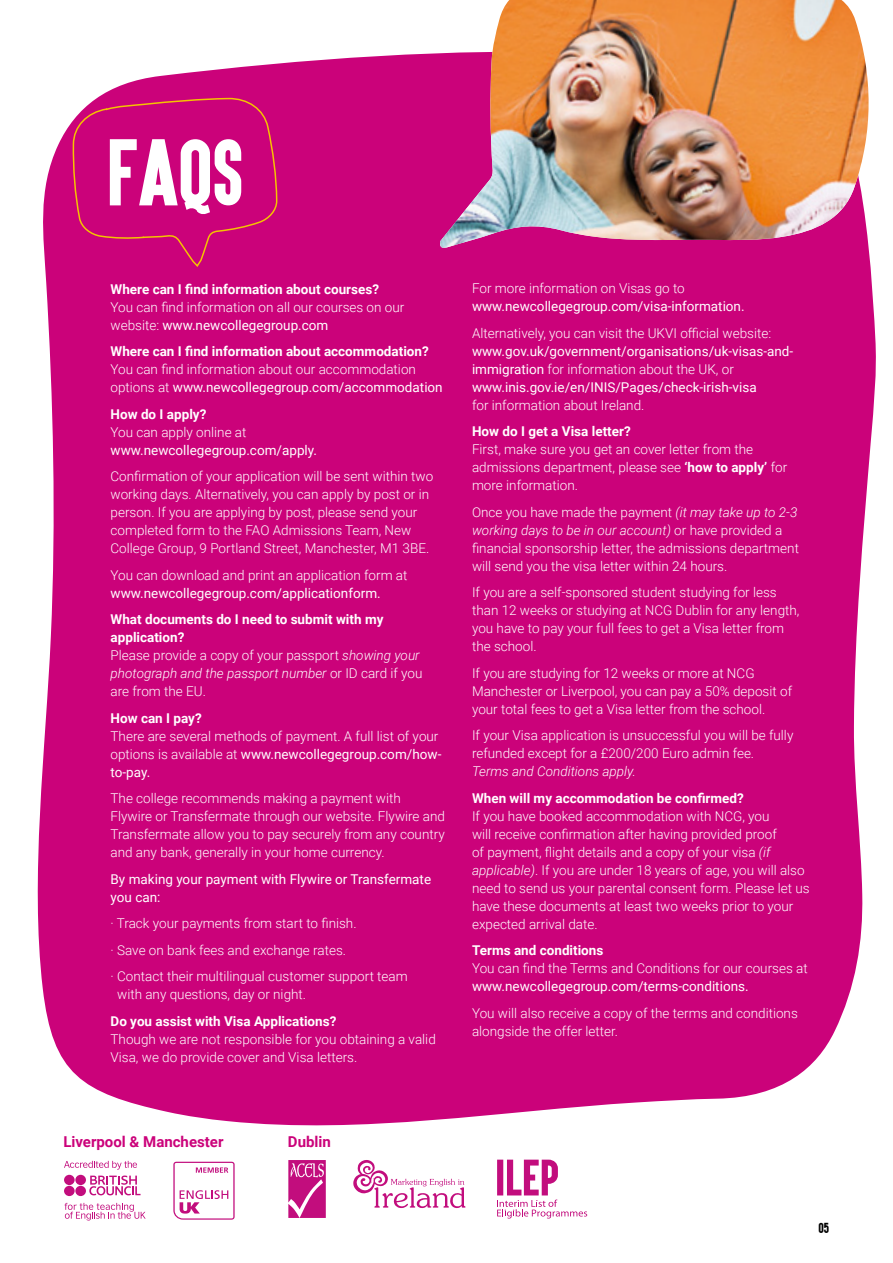
<style>
.page{position:relative;width:893px;height:1263px;background:#fff}
.page>*{position:absolute;margin:0;border:0;box-sizing:border-box;transform-origin:0 0}
.t1{font:78px "Aku&Kamu";color:#fff}
.t2{font:700 15px "Roboto";color:#cb027a}
.t3{font:300 13.5px/18px "Roboto";color:#fff}
.t4{font:13.5px/18px "Roboto";color:#fff}
.t5{font:700 13.5px "Roboto";color:#fff}
.t6{font:italic 300 13.5px "Roboto";color:#fff}
.t7{font:12px "Aku&Kamu";color:#000}
.s1{font-weight:400}
.s2{font-weight:700}
.s3{font-style:italic}
.s4{font-weight:300}
</style>
<div class="page">
<div style="left:37px;top:53px;width:839px;height:1073px;background:#cb027a"></div>
<div style="left:72px;top:98px;width:206px;height:170px;background:#cb027a"></div>
<svg style="left:64px;top:1161px;width:73px;height:8px"></svg>
<svg style="left:64px;top:1203px;width:82px;height:17px"></svg>
<svg style="left:89px;top:1175px;width:52px;height:20px"></svg>
<div style="left:64px;top:1175px;width:11px;height:10px;background:#c20d7d;border-radius:50%"></div>
<div style="left:75px;top:1175px;width:11px;height:10px;background:#c20d7d;border-radius:50%"></div>
<div style="left:64px;top:1186px;width:11px;height:10px;background:#c20d7d;border-radius:50%"></div>
<div style="left:75px;top:1186px;width:11px;height:10px;background:#c20d7d;border-radius:50%"></div>
<svg style="left:173px;top:1162px;width:62px;height:57px"></svg>
<svg style="left:288px;top:1160px;width:38px;height:58px;background:#cc3894"></svg>
<svg style="left:353px;top:1160px;width:112px;height:48px"></svg>
<svg style="left:497px;top:1159px;width:90px;height:59px"></svg>
<img style="left:439px;top:0;width:434px;height:249px">
<h1 class="t1" style="left:107px;top:121px;width:138px">faqs</h1>
<p class="t5" style="left:111px;top:279px;width:270px">Where can I find information about courses?</p>
<p class="t3" style="left:111px;top:297px;width:295px">You can find information on all our courses on our website: <span class="s1">www.newcollegegroup.com</span></p>
<p class="t5" style="left:111px;top:342px;width:320px">Where can I find information about accommodation?</p>
<p class="t3" style="left:111px;top:360px;width:334px">You can find information about our accommodation options at <span class="s1">www.newcollegegroup.com/accommodation</span></p>
<p class="t5" style="left:111px;top:404px;width:97px">How do I apply?</p>
<p class="t3" style="left:111px;top:422px;width:137px">You can apply online at</p>
<p class="t4" style="left:111px;top:440px;width:208px">www.newcollegegroup.com/apply.</p>
<p class="t3" style="left:111px;top:467px;width:324px">Confirmation of your application will be sent within two working days. Alternatively, you can apply by post or in person. If you are applying by post, please send your completed form to the FAO Admissions Team, New College Group, 9 Portland Street, Manchester, M1 3BE.</p>
<p class="t3" style="left:111px;top:565px;width:298px">You can download and print an application form at</p>
<p class="t4" style="left:111px;top:583px;width:272px">www.newcollegegroup.com/applicationform.</p>
<p class="t3" style="left:111px;top:610px;width:313px"><span class="s2">What documents do I need to submit with my application?<br></span>Please provide a copy of your passport <span class="s3">showing your photograph and the passport number</span> or ID card if you are from the EU.</p>
<p class="t5" style="left:111px;top:708px;width:93px">How can I pay?</p>
<p class="t3" style="left:111px;top:726px;width:332px">There are several methods of payment. A full list of your options is available at <span class="s1">www.newcollegegroup.com/how&shy;to-pay.</span></p>
<p class="t3" style="left:111px;top:789px;width:336px">The college recommends making a payment with Flywire or Transfermate through our website. Flywire and Transfermate allow you to pay securely from any country and any bank, generally in your home currency.</p>
<p class="t4" style="left:111px;top:869px;width:322px">By making your payment with Flywire or Transfermate you can:</p>
<p class="t3" style="left:111px;top:909px;width:299px;line-height:26.5px">· Track your payments from start to finish.<br>· Save on bank fees and exchange rates.<br>· Contact their multilingual customer support team</p>
<p class="t3" style="left:117px;top:985px;width:190px">with any questions, day or night.</p>
<p class="t5" style="left:111px;top:1011px;width:227px">Do you assist with Visa Applications?</p>
<p class="t3" style="left:111px;top:1029px;width:327px">Though we are not responsible for you obtaining a valid<br>Visa, we do provide cover and Visa letters.</p>
<p class="t3" style="left:472px;top:279px;width:214px">For more information on Visas go to</p>
<p class="t4" style="left:472px;top:297px;width:274px">www.newcollegegroup.com/visa-information.</p>
<p class="t3" style="left:472px;top:324px;width:301px">Alternatively, you can visit the UKVI official website:</p>
<p class="t4" style="left:472px;top:342px;width:323px">www.gov.uk/government/organisations/uk-visas-and&shy;immigration <span class="s4">for information about the UK, or </span>www.inis.gov.ie/en/INIS/Pages/check-irish-visa</p>
<p class="t3" style="left:472px;top:396px;width:174px">for information about Ireland.</p>
<p class="t5" style="left:472px;top:422px;width:160px">How do I get a Visa letter?</p>
<p class="t3" style="left:472px;top:440px;width:317px">First, make sure you get an cover letter from the admissions department, please see <span class="s2">‘how to apply’</span> for more information.</p>
<p class="t3" style="left:472px;top:503px;width:328px">Once you have made the payment <span class="s3">(it may take up to 2-3 working days to be in our account)</span> or have provided a financial sponsorship letter, the admissions department will send you the visa letter within 24 hours.</p>
<p class="t3" style="left:472px;top:583px;width:329px">If you are a self-sponsored student studying for less than 12 weeks or studying at NCG Dublin for any length, you have to pay your full fees to get a Visa letter from the school.</p>
<p class="t3" style="left:472px;top:664px;width:322px">If you are studying for 12 weeks or more at NCG<br>Manchester or Liverpool, you can pay a 50% deposit of your total fees to get a Visa letter from the school.</p>
<p class="t3" style="left:472px;top:726px;width:323px">If your Visa application is unsuccessful you will be fully refunded except for a £200/200 Euro admin fee.</p>
<p class="t6" style="left:472px;top:762px;width:166px">Terms and Conditions apply.</p>
<p class="t5" style="left:472px;top:789px;width:273px">When will my accommodation be confirmed?</p>
<p class="t3" style="left:472px;top:807px;width:339px">If you have booked accommodation with NCG, you<br>will receive confirmation after having provided proof<br>of payment, flight details and a copy of your visa <span class="s3">(if applicable)</span>. If you are under 18 years of age, you will also need to send us your parental consent form. Please let us have these documents at least two weeks prior to your expected arrival date.</p>
<p class="t5" style="left:472px;top:941px;width:133px">Terms and conditions</p>
<p class="t3" style="left:472px;top:959px;width:337px">You can find the Terms and Conditions for our courses at</p>
<p class="t4" style="left:472px;top:977px;width:278px">www.newcollegegroup.com/terms-conditions.</p>
<p class="t3" style="left:472px;top:1004px;width:327px">You will also receive a copy of the terms and conditions alongside the offer letter.</p>
<p class="t2" style="left:63px;top:1131px;width:162px">Liverpool &amp; Manchester</p>
<p class="t2" style="left:288px;top:1131px;width:44px">Dublin</p>
<p class="t7" style="left:818px;top:1220px;width:12px">05</p>
</div>
